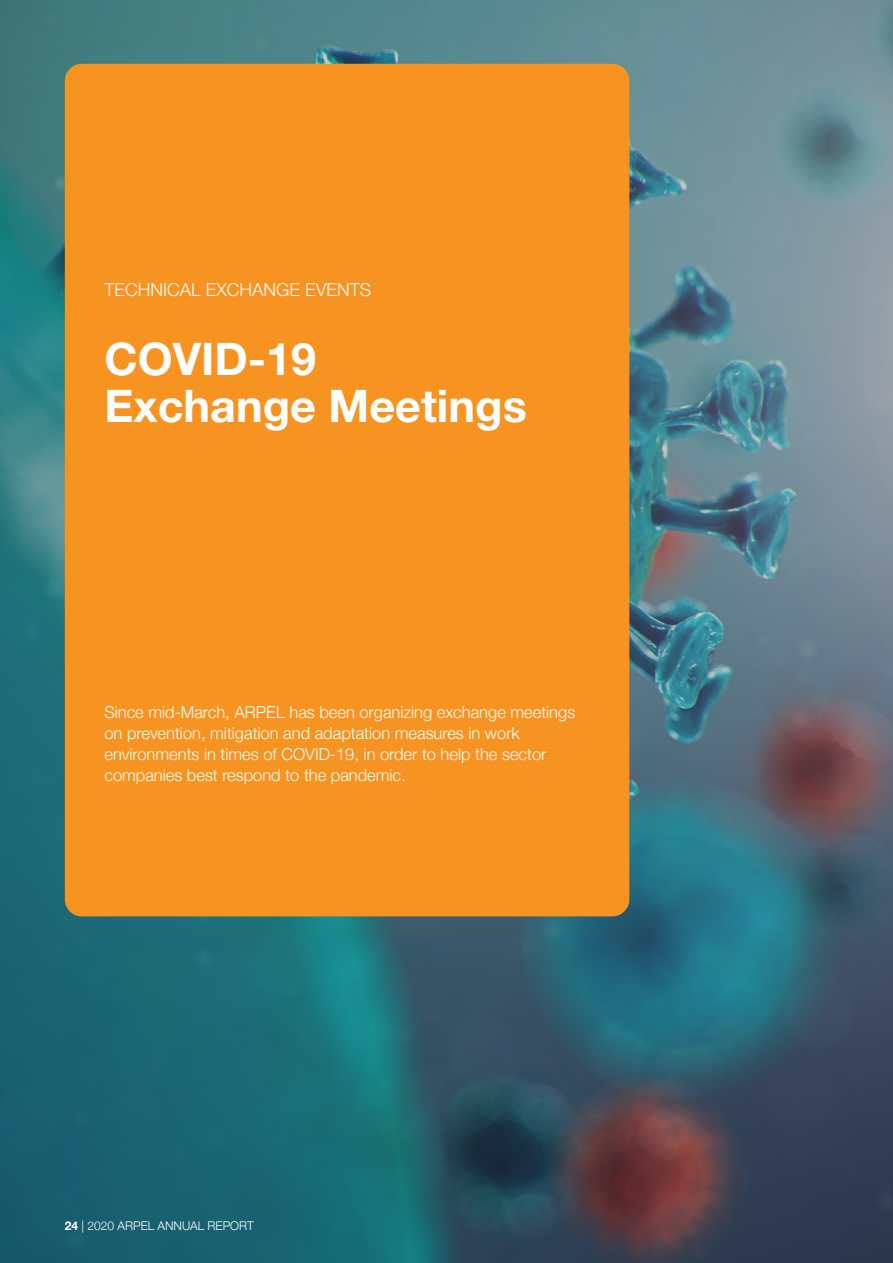
<style>
.page{position:relative;width:893px;height:1263px;background:#fff}
.page>*{position:absolute;margin:0;border:0;box-sizing:border-box;transform-origin:0 0}
.t1{font:700 45px/46.5px "Helvetica Neue LT Std";color:#fff}
.t2{font:300 18px "Helvetica Neue LT Std";color:#fff}
.t3{font:300 16.5px/21px "Helvetica Neue";color:#fff}
.t4{font:300 12px "Helvetica Neue";color:#fff}
.s1{font-weight:700}
</style>
<div class="page">
<img style="left:0;top:0;width:893px;height:1263px">
<div style="left:65px;top:64px;width:564px;height:852px;background:#f79321;border-radius:17px"></div>
<p class="t2" style="left:104px;top:278px;width:268px">TECHNICAL EXCHANGE EVENTS</p>
<p class="t1" style="left:104px;top:335px;width:424px">COVID-19<br>Exchange Meetings</p>
<p class="t3" style="left:104px;top:700px;width:472px">Since mid-March, ARPEL has been organizing exchange meetings on prevention, mitigation and adaptation measures in work environments in times of COVID-19, in order to help the sector companies best respond to the pandemic.</p>
<p class="t4" style="left:65px;top:1216px;width:191px"><span class="s1">24</span> | 2020 ARPEL ANNUAL REPORT</p>
</div>
